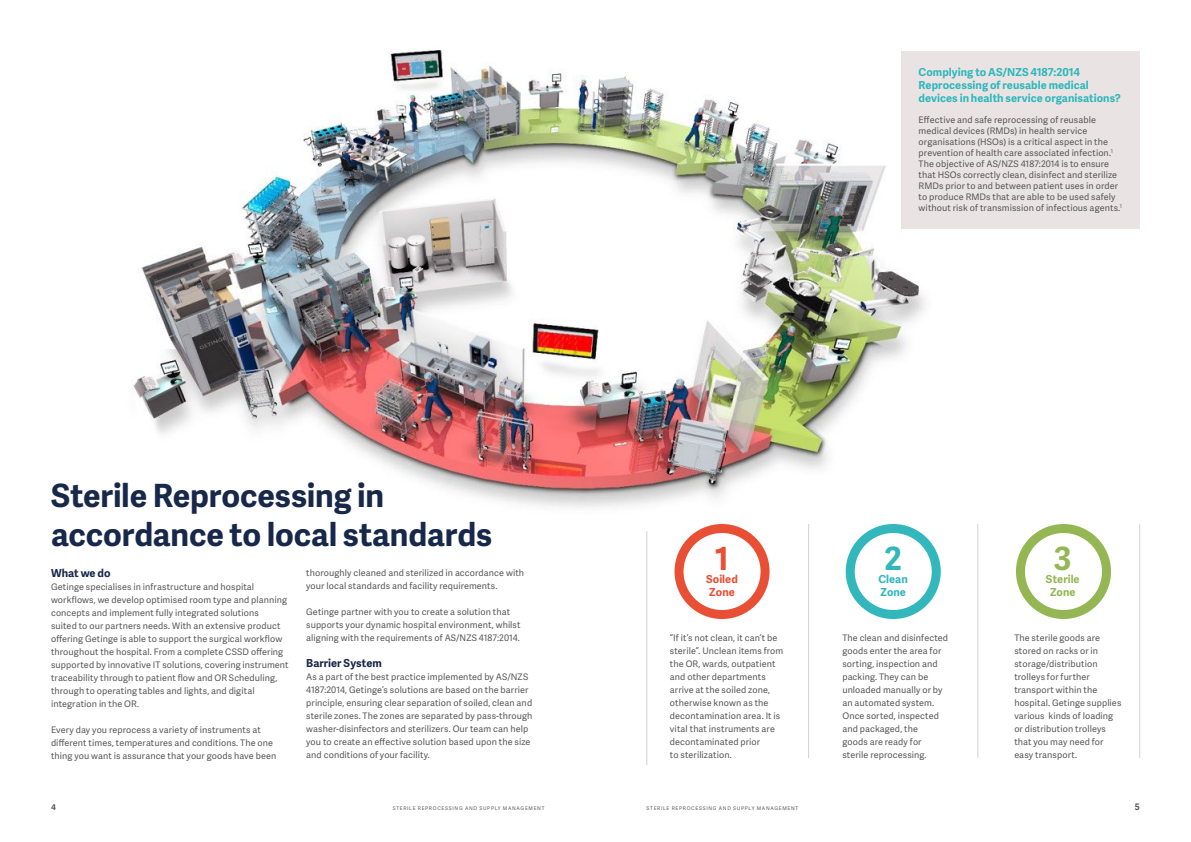
<style>
.page{position:relative;width:1191px;height:842px;background:#fff}
.page>*{position:absolute;margin:0;border:0;box-sizing:border-box;transform-origin:0 0}
.t1{font:700 32px/39px "Adelle Sans";letter-spacing:-.005em;color:#18284a}
.t2{font:700 32px "Adelle Sans";color:#e94f35}
.t3{font:700 32px "Adelle Sans";color:#31b7bc}
.t4{font:700 32px "Adelle Sans";color:#94b754}
.t5{font:700 11px/13px "Adelle Sans";letter-spacing:.005em;color:#31b7bc}
.t6{font:700 11px "Adelle Sans";letter-spacing:.005em;color:#18284a}
.t7{font:700 11px/13px "Adelle Sans";letter-spacing:.005em;color:#94b754;text-align:center}
.t8{font:700 11px/13px "Adelle Sans";letter-spacing:.005em;color:#e94f35}
.t9{font:9px/13px "Adelle Sans";letter-spacing:.01em;color:#595857}
.t10{font:700 9px "Adelle Sans";color:#595857}
.t11{font:700 8px "Adelle Sans";color:#595857}
.t12{font:5px "Adelle Sans";letter-spacing:.135em;color:#595857}
</style>
<div class="page">
<img style="left:133px;top:49px;width:801px;height:510px">
<div style="left:674px;top:524px;width:95px;height:95px;border:9px solid #e94f35;border-radius:50%"></div>
<div style="left:845px;top:524px;width:95px;height:95px;border:9px solid #31b7bc;border-radius:50%"></div>
<div style="left:901px;top:51px;width:239px;height:177px;background:#e9e4e3"></div>
<hr style="left:977px;top:524px;width:1px;height:234px;background:#d8d0cd">
<hr style="left:1139px;top:524px;width:1px;height:234px;background:#d8d0cd">
<hr style="left:808px;top:524px;width:1px;height:234px;background:#d8d0cd">
<hr style="left:646px;top:531px;width:1px;height:234px;background:#d8d0cd">
<div style="left:1016px;top:524px;width:95px;height:95px;border:9px solid #94b754;border-radius:50%"></div>
<h1 class="t1" style="left:51px;top:475px;width:442px">Sterile Reprocessing in accordance to local standards</h1>
<p class="t6" style="left:51px;top:565px;width:61px">What we do</p>
<p class="t9" style="left:51px;top:580px;width:239px">Getinge specialises in infrastructure and hospital workflows, we develop optimised room type and planning concepts and implement fully integrated solutions<br>suited to our partners needs. With an extensive product offering Getinge is able to support the surgical workflow throughout the hospital. From a complete CSSD offering supported by innovative IT solutions, covering instrument traceability through to patient flow and OR Scheduling, through to operating tables and lights, and digital integration in the OR.</p>
<p class="t9" style="left:51px;top:723px;width:227px">Every day you reprocess a variety of instruments at different times, temperatures and conditions. The one thing you want is assurance that your goods have been</p>
<p class="t9" style="left:306px;top:566px;width:219px">thoroughly cleaned and sterilized in accordance with your local standards and facility requirements.</p>
<p class="t9" style="left:306px;top:605px;width:216px">Getinge partner with you to create a solution that supports your dynamic hospital environment, whilst aligning with the requirements of AS/NZS 4187:2014.</p>
<p class="t6" style="left:306px;top:655px;width:77px">Barrier System</p>
<p class="t9" style="left:306px;top:670px;width:228px">As a part of the best practice implemented by AS/NZS 4187:2014, Getinge’s solutions are based on the barrier principle, ensuring clear separation of soiled, clean and sterile zones. The zones are separated by pass-through washer-disinfectors and sterilizers. Our team can help you to create an effective solution based upon the size and conditions of your facility.</p>
<h1 class="t2" style="left:715px;top:535px;width:16px">1</h1>
<p class="t8" style="left:706px;top:572px;width:33px">Soiled<br>Zone</p>
<p class="t5" style="left:918px;top:65px;width:204px">Complying to AS/NZS 4187:2014<br>Reprocessing of reusable medical devices in health service organisations?</p>
<p class="t9" style="left:918px;top:114px;width:205px;line-height:11px">Effective and safe reprocessing of reusable medical devices (RMDs) in health service organisations (HSOs) is a critical aspect in the prevention of health care associated infection.<sup>1<br></sup>The objective of AS/NZS 4187:2014 is to ensure that HSOs correctly clean, disinfect and sterilize RMDs prior to and between patient uses in order to produce RMDs that are able to be used safely without risk of transmission of infectious agents.<sup>1</sup></p>
<h1 class="t3" style="left:884px;top:535px;width:19px">2</h1>
<p class="t5" style="left:878px;top:572px;width:31px">Clean<br>Zone</p>
<h1 class="t4" style="left:1054px;top:535px;width:19px">3</h1>
<p class="t7" style="left:1046px;top:572px;width:35px">Sterile<br>Zone</p>
<p class="t9" style="left:670px;top:631px;width:115px">“If it’s not clean, it can’t be sterile”. Unclean items from the OR, wards, outpatient and other departments arrive at the soiled zone, otherwise known as the decontamination area. It is vital that instruments are decontaminated prior<br>to sterilization.</p>
<p class="t9" style="left:842px;top:631px;width:107px">The clean and disinfected goods enter the area for sorting, inspection and packing. They can be unloaded manually or by an automated system.<br>Once sorted, inspected and packaged, the<br>goods are ready for sterile reprocessing.</p>
<p class="t9" style="left:1014px;top:630px;width:109px">The sterile goods are stored on racks or in storage/distribution trolleys for further transport within the hospital. Getinge supplies various kinds of loading or distribution trolleys that you may need for easy transport.</p>
<p class="t11" style="left:51px;top:801px;width:6px">4</p>
<p class="t12" style="left:393px;top:805px;width:153px">STERILE REPROCESSING AND SUPPLY MANAGEMENT</p>
<p class="t10" style="left:1134px;top:800px;width:7px">5</p>
<p class="t12" style="left:646px;top:805px;width:153px">STERILE REPROCESSING AND SUPPLY MANAGEMENT</p>
</div>
